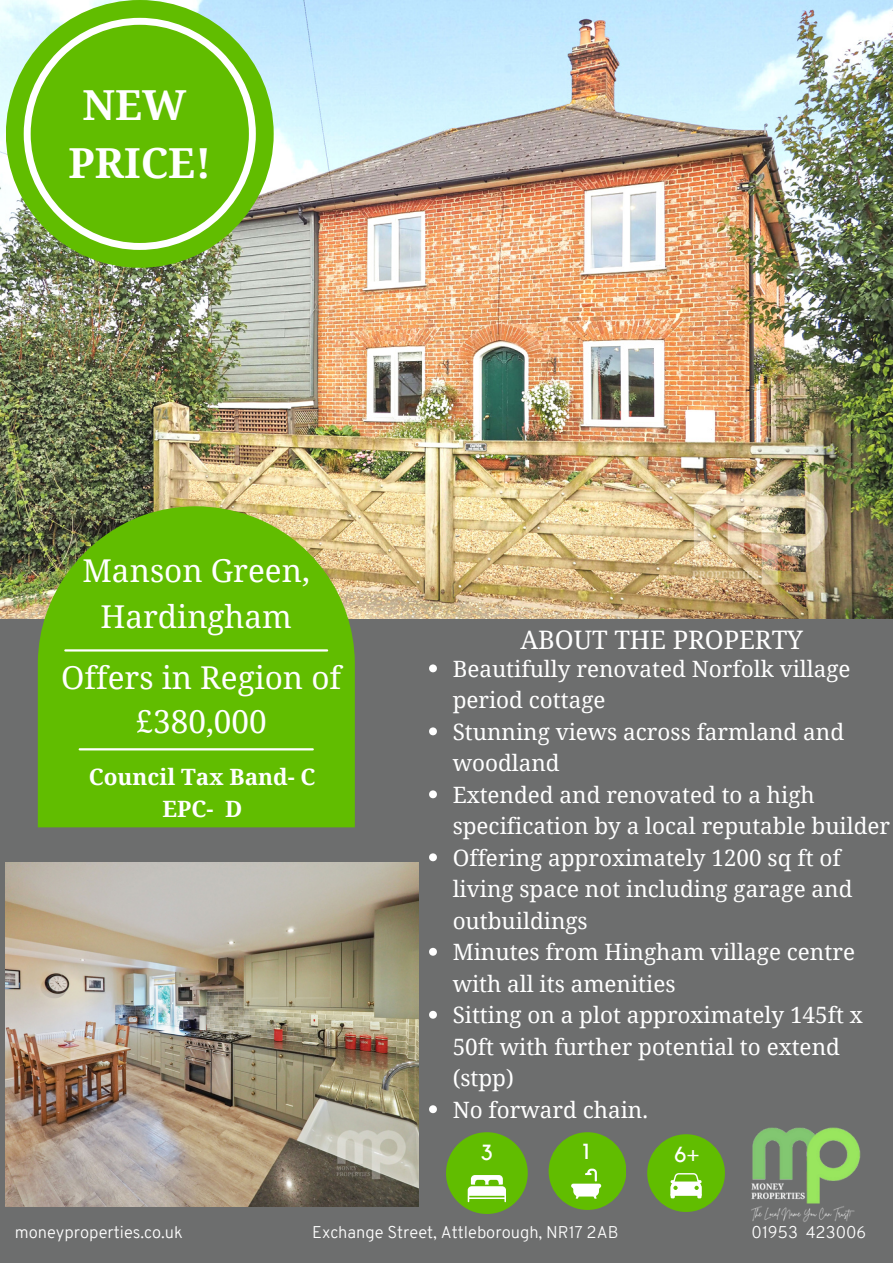
<style>
.page{position:relative;width:893px;height:1264px;background:#fff}
.page>*{position:absolute;margin:0;border:0;box-sizing:border-box;transform-origin:0 0}
.t1{font:700 41.4px "Noto Serif";color:#fff}
.t2{font:31.5px "Noto Serif";color:#fff}
.t3{font:25.5px "Noto Serif";color:#fff}
.t4{font:22.5px/31.5px "Noto Serif";color:#fff}
.t5{font:700 22.5px "Noto Serif";color:#fff}
.t6{font:21.75px "Kollektif";color:#fff}
.t7{font:300 16.5px "Overpass";color:#fff}
</style>
<div class="page">
<div style="left:0;top:0;width:892px;height:1262px;background:#6d6e6e"></div>
<img style="left:0;top:0;width:892px;height:618px">
<img style="left:6px;top:862px;width:412px;height:344px">
<svg style="left:38px;top:506px;width:317px;height:321px;background:#68b90c"></svg>
<hr style="left:80px;top:748px;width:233px;height:2px;background:#fff">
<hr style="left:65px;top:649px;width:262px;height:2px;background:#fff">
<div style="left:446px;top:1132px;width:81px;height:81px;background:#61bd00;border-radius:50%"></div>
<div style="left:548px;top:1132px;width:78px;height:77px;background:#61bd00;border-radius:50%"></div>
<div style="left:647px;top:1134px;width:78px;height:77px;background:#61bd00;border-radius:50%"></div>
<svg style="left:467px;top:1175px;width:39px;height:26px"></svg>
<svg style="left:571px;top:1168px;width:30px;height:30px"></svg>
<svg style="left:670px;top:1173px;width:31px;height:25px"></svg>
<img style="left:751px;top:1127px;width:110px;height:95px">
<svg style="left:429px;top:664px;width:8px;height:8px"></svg>
<svg style="left:429px;top:727px;width:8px;height:8px"></svg>
<svg style="left:429px;top:790px;width:8px;height:8px"></svg>
<svg style="left:429px;top:853px;width:8px;height:8px"></svg>
<svg style="left:429px;top:947px;width:8px;height:8px"></svg>
<svg style="left:429px;top:1010px;width:8px;height:8px"></svg>
<svg style="left:429px;top:1105px;width:8px;height:8px"></svg>
<div style="left:6px;top:0;width:268px;height:268px;background:#61bd00;border-radius:50%"></div>
<svg style="left:24px;top:18px;width:232px;height:232px"></svg>
<p class="t1" style="left:82px;top:76px;width:105px">NEW</p>
<p class="t1" style="left:68px;top:133px;width:144px">PRICE!</p>
<p class="t2" style="left:82px;top:548px;width:229px">Manson Green,</p>
<p class="t2" style="left:100px;top:594px;width:193px">Hardingham</p>
<p class="t2" style="left:61px;top:655px;width:281px">Offers in Region of</p>
<p class="t2" style="left:136px;top:699px;width:132px">£380,000</p>
<p class="t5" style="left:89px;top:761px;width:228px">Council Tax Band- C</p>
<p class="t5" style="left:162px;top:792px;width:81px">EPC- D</p>
<p class="t3" style="left:520px;top:621px;width:284px">ABOUT THE PROPERTY</p>
<p class="t4" style="left:452px;top:652px;width:399px">Beautifully renovated Norfolk village period cottage</p>
<p class="t4" style="left:452px;top:715px;width:393px">Stunning views across farmland and woodland</p>
<p class="t4" style="left:452px;top:778px;width:439px">Extended and renovated to a high specification by a local reputable builder</p>
<p class="t4" style="left:452px;top:841px;width:401px">Offering approximately 1200 sq ft of living space not including garage and outbuildings</p>
<p class="t4" style="left:452px;top:935px;width:404px">Minutes from Hingham village centre with all its amenities</p>
<p class="t4" style="left:452px;top:998px;width:411px">Sitting on a plot approximately 145ft x<br>50ft with further potential to extend (stpp)</p>
<p class="t4" style="left:452px;top:1093px;width:197px">No forward chain.</p>
<p class="t6" style="left:583px;top:1141px;width:8px">1</p>
<p class="t6" style="left:480px;top:1142px;width:13px">3</p>
<p class="t6" style="left:674px;top:1144px;width:26px">6+</p>
<p class="t7" style="left:15px;top:1225px;width:169px">moneyproperties.co.uk</p>
<p class="t7" style="left:312px;top:1225px;width:307px">Exchange Street, Attleborough, NR17 2AB</p>
<p class="t7" style="left:751px;top:1225px;width:116px">01953 423006</p>
</div>
